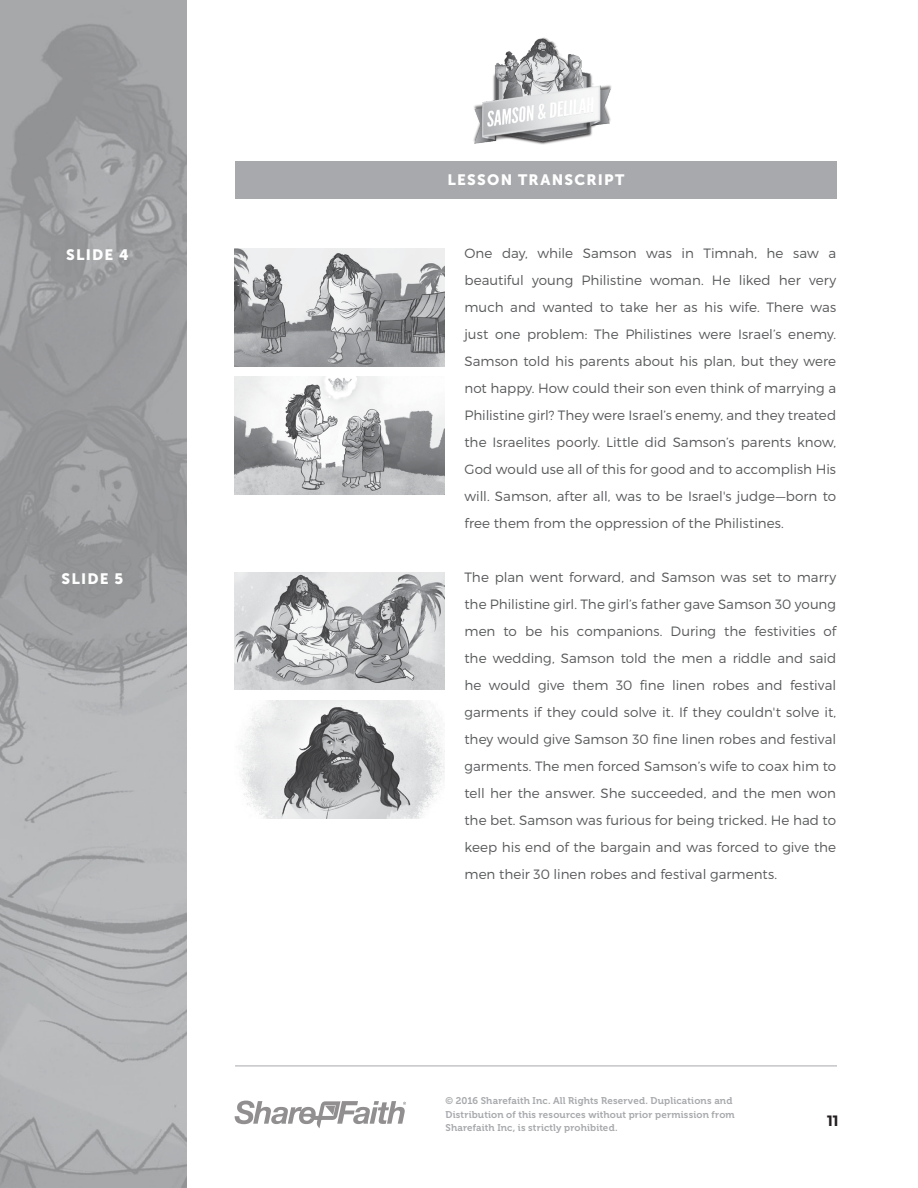
<style>
.page{position:relative;width:918px;height:1188px;background:#fff}
.page>*{position:absolute;margin:0;border:0;box-sizing:border-box;transform-origin:0 0}
.Heading{font:15px "Museo Sans 900";letter-spacing:.08em;color:#fff}
.side-bar_Headings{font:15px "Museo Sans 900";letter-spacing:.08em;color:#fff}
.t1{font:600 15px "Montserrat";color:#231f20}
.body_paragraph{font:300 13.5px/27px "Montserrat";color:#58595b;text-align:justify}
.t2{font:9.75px/13.5px "Museo 700";letter-spacing:.015em;color:#a7a9ac}
</style>
<div class="page">
<img style="left:0;top:0;width:187px;height:1188px">
<hr style="left:235px;top:1066px;width:602px;height:1px;background:#a7a9ac">
<svg style="left:235px;top:1101px;width:171px;height:27px"></svg>
<img style="left:473px;top:37px;width:139px;height:108px">
<div style="left:236px;top:161px;width:600px;height:37px;background:#a7a9ac"></div>
<img style="left:235px;top:249px;width:210px;height:117px">
<img style="left:235px;top:377px;width:210px;height:117px">
<img style="left:235px;top:573px;width:210px;height:117px">
<img style="left:239px;top:701px;width:206px;height:117px">
<p class="side-bar_Headings" style="left:66px;top:246px;width:64px">SLIDE 4</p>
<p class="side-bar_Headings" style="left:62px;top:570px;width:63px">SLIDE 5</p>
<p class="Heading" style="left:448px;top:171px;width:178px">LESSON TRANSCRIPT</p>
<p class="body_paragraph" style="left:464px;top:240px;width:373px">One day, while Samson was in Timnah, he saw a beautiful young Philistine woman. He liked her very much and wanted to take her as his wife. There was just one problem: The Philistines were Israel’s enemy.<br>Samson told his parents about his plan, but they were not happy. How could their son even think of marrying a Philistine girl? They were Israel’s enemy, and they treated the Israelites poorly. Little did Samson’s parents know, God would use all of this for good and to accomplish His will. Samson, after all, was to be Israel's judge—born to free them from the oppression of the Philistines.</p>
<p class="body_paragraph" style="left:464px;top:564px;width:373px">The plan went forward, and Samson was set to marry the Philistine girl. The girl’s father gave Samson 30 young men to be his companions. During the festivities of the wedding, Samson told the men a riddle and said he would give them 30 fine linen robes and festival garments if they could solve it. If they couldn't solve it, they would give Samson 30 fine linen robes and festival garments. The men forced Samson’s wife to coax him to tell her the answer. She succeeded, and the men won the bet. Samson was furious for being tricked. He had to keep his end of the bargain and was forced to give the men their 30 linen robes and festival garments.</p>
<p class="t2" style="left:446px;top:1094px;width:291px">© 2016 Sharefaith Inc. All Rights Reserved. Duplications and<br>Distribution of this resources without prior permission from<br>Sharefaith Inc, is strictly prohibited.</p>
<p class="t1" style="left:827px;top:1112px;width:13px">11</p>
</div>
